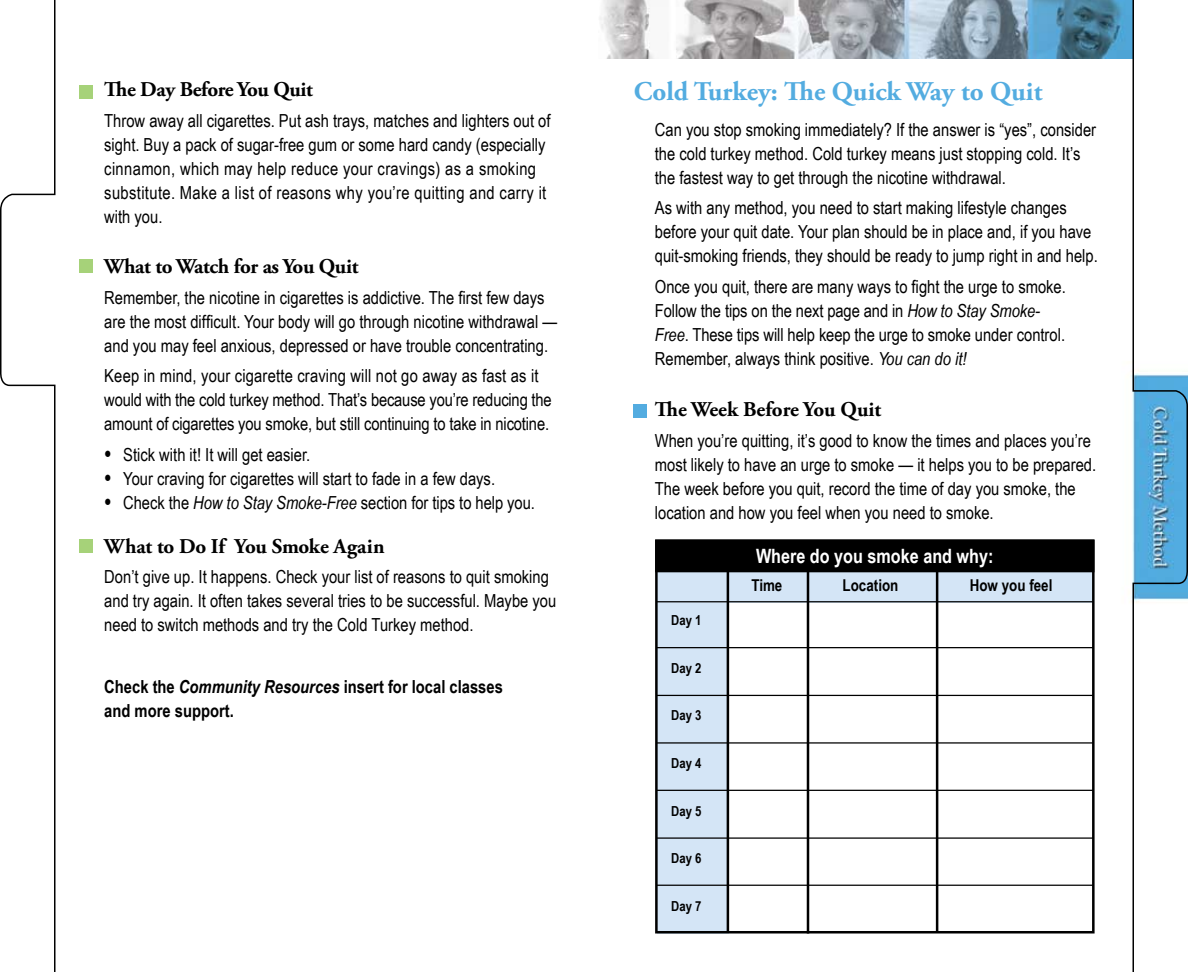
<style>
.page{position:relative;width:1188px;height:972px;background:#fff}
.page>*{position:absolute;margin:0;border:0;box-sizing:border-box;transform-origin:0 0}
.t1{font:700 27px "Adobe Garamond Pro";color:#53ace0}
.t2{font:700 21px "Adobe Garamond Pro";letter-spacing:-.015em;color:#000}
.t3{font:700 19.8px "Arial Narrow";color:#fff}
.t4{font:18px/24px "Arial Narrow";color:#000}
.t5{font:700 18px/24px "Arial Narrow";color:#000}
.t6{font:700 16.35px "Arial Narrow";color:#000}
.t7{font:700 13.8px "Arial Narrow";color:#000}
.s1{font-size:25.5px}
.s2{font-style:italic}
</style>
<div class="page">
<svg style="left:0;top:0;width:56px;height:972px"></svg>
<div style="left:634px;top:404px;width:13px;height:13px;background:#53ace0"></div>
<div style="left:657px;top:571px;width:437px;height:31px;background:#d4e5f6"></div>
<div style="left:657px;top:577px;width:71px;height:357px;background:#d4e5f6"></div>
<div style="left:655px;top:540px;width:440px;height:394px;border:3px solid #000"></div>
<hr style="left:807px;top:568px;width:2px;height:366px;background:#000">
<hr style="left:727px;top:570px;width:2px;height:361px;background:#000">
<div style="left:656px;top:541px;width:437px;height:30px;background:#000"></div>
<div style="left:655px;top:540px;width:439px;height:32px;border:3px solid #000"></div>
<hr style="left:656px;top:647px;width:437px;height:1px;background:#000">
<hr style="left:936px;top:568px;width:2px;height:363px;background:#000">
<hr style="left:656px;top:601px;width:437px;height:1px;background:#000">
<hr style="left:656px;top:695px;width:437px;height:1px;background:#000">
<hr style="left:656px;top:742px;width:437px;height:2px;background:#000">
<hr style="left:656px;top:790px;width:437px;height:1px;background:#000">
<hr style="left:656px;top:837px;width:437px;height:2px;background:#000">
<hr style="left:656px;top:885px;width:437px;height:1px;background:#000">
<div style="left:80px;top:85px;width:13px;height:13px;background:#a6d279"></div>
<div style="left:80px;top:260px;width:13px;height:13px;background:#a6d279"></div>
<div style="left:80px;top:539px;width:13px;height:14px;background:#a6d279"></div>
<img style="left:599px;top:0;width:533px;height:59px">
<svg style="left:1132px;top:0;width:56px;height:972px"></svg>
<p class="t2" style="left:104px;top:77px;width:210px">The Day Before You Quit</p>
<p class="t4" style="left:104px;top:108px;width:448px">Throw away all cigarettes. Put ash trays, matches and lighters out of sight. Buy a pack of sugar-free gum or some hard candy (especially cinnamon, which may help reduce your cravings) as a smoking substitute. Make a list of reasons why you’re quitting and carry it with you.</p>
<p class="t2" style="left:104px;top:254px;width:256px">What to Watch for as You Quit</p>
<p class="t4" style="left:104px;top:285px;width:454px">Remember, the nicotine in cigarettes is addictive. The first few days are the most difficult. Your body will go through nicotine withdrawal — and you may feel anxious, depressed or have trouble concentrating.</p>
<p class="t4" style="left:104px;top:363px;width:449px">Keep in mind, your cigarette craving will not go away as fast as it would with the cold turkey method. That’s because you’re reducing the amount of cigarettes you smoke, but still continuing to take in nicotine.</p>
<p class="t4" style="left:104px;top:442px;width:208px"><span class="s1">•</span> Stick with it! It will get easier.</p>
<p class="t4" style="left:104px;top:466px;width:392px"><span class="s1">•</span> Your craving for cigarettes will start to fade in a few days.</p>
<p class="t4" style="left:104px;top:490px;width:432px"><span class="s1">•</span> Check the <span class="s2">How to Stay Smoke-Free</span> section for tips to help you.</p>
<p class="t2" style="left:104px;top:534px;width:282px">What to Do If You Smoke Again</p>
<p class="t4" style="left:104px;top:564px;width:454px">Don’t give up. It happens. Check your list of reasons to quit smoking and try again. It often takes several tries to be successful. Maybe you need to switch methods and try the Cold Turkey method.</p>
<p class="t5" style="left:104px;top:674px;width:400px">Check the <span class="s2">Community Resources</span> insert for local classes and more support.</p>
<h1 class="t1" style="left:634px;top:76px;width:410px">Cold Turkey: The Quick Way to Quit</h1>
<p class="t4" style="left:655px;top:117px;width:443px">Can you stop smoking immediately? If the answer is “yes”, consider the cold turkey method. Cold turkey means just stopping cold. It’s the fastest way to get through the nicotine withdrawal.</p>
<p class="t4" style="left:655px;top:195px;width:445px">As with any method, you need to start making lifestyle changes before your quit date. Your plan should be in place and, if you have quit-smoking friends, they should be ready to jump right in and help.</p>
<p class="t4" style="left:655px;top:274px;width:413px">Once you quit, there are many ways to fight the urge to smoke.<br>Follow the tips on the next page and in <span class="s2">How to Stay Smoke-Free</span>. These tips will help keep the urge to smoke under control.<br>Remember, always think positive. <span class="s2">You can do it!</span></p>
<p class="t2" style="left:655px;top:397px;width:228px">The Week Before You Quit</p>
<p class="t4" style="left:655px;top:428px;width:443px">When you’re quitting, it’s good to know the times and places you’re most likely to have an urge to smoke — it helps you to be prepared.<br>The week before you quit, record the time of day you smoke, the location and how you feel when you need to smoke.</p>
<p class="t3" style="left:756px;top:541px;width:239px">Where do you smoke and why:</p>
<p class="t7" style="left:671px;top:610px;width:32px">Day 1</p>
<p class="t7" style="left:671px;top:657px;width:32px">Day 2</p>
<p class="t7" style="left:671px;top:705px;width:32px">Day 3</p>
<p class="t7" style="left:671px;top:753px;width:32px">Day 4</p>
<p class="t7" style="left:671px;top:800px;width:32px">Day 5</p>
<p class="t7" style="left:671px;top:848px;width:32px">Day 6</p>
<p class="t7" style="left:671px;top:896px;width:32px">Day 7</p>
<p class="t6" style="left:751px;top:573px;width:33px">Time</p>
<p class="t6" style="left:843px;top:573px;width:57px">Location</p>
<p class="t6" style="left:970px;top:573px;width:84px">How you feel</p>
</div>
